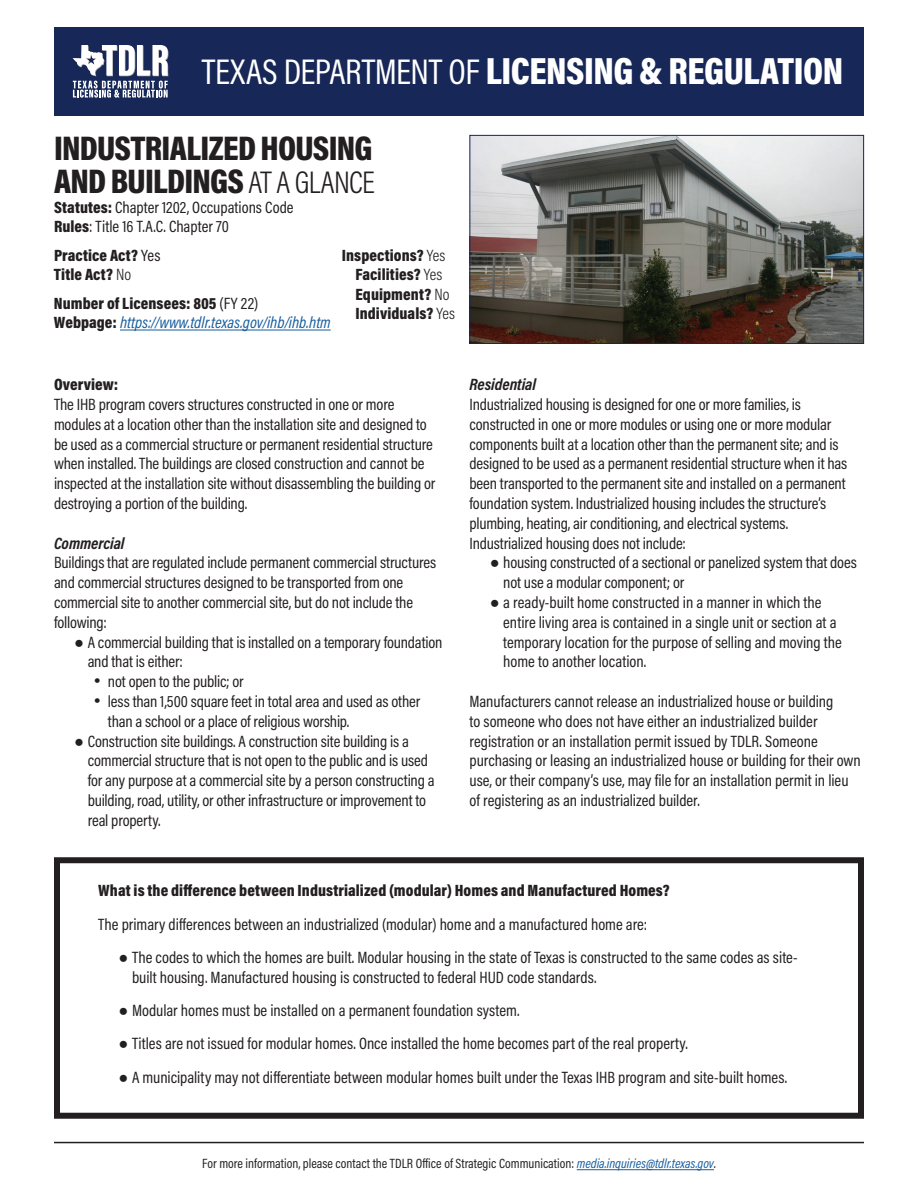
<style>
.page{position:relative;width:918px;height:1188px;background:#fff}
.page>*{position:absolute;margin:0;border:0;box-sizing:border-box;transform-origin:0 0}
.t1{font:900 38.25px "Acumin Pro Cond";letter-spacing:-.015em;color:#fff}
.t2{font:900 34.5px/33px "Acumin Pro Cond";letter-spacing:-.025em;color:#231f20}
.t3{font:16.5px/19.8px "Acumin Pro Cond";letter-spacing:-.005em;color:#231f20}
.t4{font:900 16.5px/19.5px "Acumin Pro Cond";letter-spacing:.005em;color:#231f20}
.t5{font:italic 16.5px/19.5px "Acumin Pro Cond";color:#175d9e}
.t6{font:italic 700 16.5px "Acumin Pro Cond";letter-spacing:-.005em;color:#231f20}
.t7{font:13.5px "Acumin Pro Cond";color:#231f20}
.s1{font-weight:400;font-size:36px}
.s2{font-weight:300;font-size:31.5px}
.s3{font-weight:900}
.s4{font-weight:400}
.s5{font-weight:300}
.s6{font-weight:900;font-style:normal;color:#231f20}
.s7{font-style:normal;color:#231f20}
.s8{font-family:"Impact"}
.s9{font-style:italic;color:#175d9e}
</style>
<div class="page">
<div style="left:54px;top:27px;width:810px;height:89px;background:#172757"></div>
<hr style="left:120px;top:330px;width:211px;height:1px;background:#175d9e">
<hr style="left:54px;top:1142px;width:810px;height:1px;background:#231f20">
<svg style="left:73px;top:45px;width:95px;height:53px"></svg>
<div style="left:54px;top:857px;width:810px;height:262px;border:6px solid #231f20"></div>
<img style="left:472px;top:137px;width:390px;height:205px">
<div style="left:470px;top:135px;width:394px;height:209px;border:1px solid #172757"></div>
<hr style="left:577px;top:1169px;width:137px;height:1px;background:#175d9e">
<h1 class="t1" style="left:202px;top:46px;width:643px"><span class="s1">TEXAS DEPARTMENT OF</span> LICENSING &amp; REGULATION</h1>
<h2 class="t2" style="left:54px;top:131px;width:322px">INDUSTRIALIZED HOUSING<br>AND BUILDINGS <span class="s2">AT A GLANCE</span></h2>
<p class="t3" style="left:54px;top:197px;width:241px"><span class="s3">Statutes:</span> Chapter 1202, Occupations Code<br><span class="s3">Rules</span>: Title 16 T.A.C. Chapter 70</p>
<p class="t4" style="left:54px;top:245px;width:108px">Practice Act? <span class="s4">Yes<br></span>Title Act? <span class="s5">No</span></p>
<p class="t5" style="left:54px;top:293px;width:278px"><span class="s6">Number of Licensees: 805</span> <span class="s7">(FY 22)<br></span><span class="s6">Webpage:</span> https://www.tdlr.texas.gov/ihb/ihb.htm</p>
<p class="t4" style="left:355px;top:245px;width:101px;text-indent:-13px">Inspections? <span class="s5">Yes<br></span>Facilities? <span class="s5">Yes<br></span>Equipment? <span class="s5">No<br></span>Individuals? <span class="s5">Yes</span></p>
<p class="t4" style="left:54px;top:374px;width:66px">Overview:</p>
<p class="t3" style="left:54px;top:394px;width:383px">The IHB program covers structures constructed in one or more modules at a location other than the installation site and designed to be used as a commercial structure or permanent residential structure when installed. The buildings are closed construction and cannot be inspected at the installation site without disassembling the building or destroying a portion of the building.</p>
<p class="t6" style="left:54px;top:532px;width:72px">Commercial</p>
<p class="t3" style="left:54px;top:552px;width:384px">Buildings that are regulated include permanent commercial structures and commercial structures designed to be transported from one commercial site to another commercial site, but do not include the following:</p>
<p class="t3" style="left:88px;top:632px;width:356px;text-indent:-13px"><span class="s8">●</span> A commercial building that is installed on a temporary foundation and that is either:</p>
<p class="t3" style="left:94px;top:671px;width:151px"><span class="s8">•</span> not open to the public; or</p>
<p class="t3" style="left:108px;top:691px;width:314px;text-indent:-13px"><span class="s8">•</span> less than 1,500 square feet in total area and used as other than a school or a place of religious worship.</p>
<p class="t3" style="left:88px;top:731px;width:348px;text-indent:-13px"><span class="s8">●</span> Construction site buildings. A construction site building is a commercial structure that is not open to the public and is used for any purpose at a commercial site by a person constructing a building, road, utility, or other infrastructure or improvement to real property.</p>
<p class="t6" style="left:470px;top:374px;width:68px">Residential</p>
<p class="t3" style="left:470px;top:394px;width:379px">Industrialized housing is designed for one or more families, is constructed in one or more modules or using one or more modular components built at a location other than the permanent site; and is designed to be used as a permanent residential structure when it has been transported to the permanent site and installed on a permanent foundation system. Industrialized housing includes the structure’s plumbing, heating, air conditioning, and electrical systems.<br>Industrialized housing does not include:</p>
<p class="t3" style="left:503px;top:552px;width:355px;text-indent:-13px"><span class="s8">●</span> housing constructed of a sectional or panelized system that does not use a modular component; or</p>
<p class="t3" style="left:503px;top:592px;width:340px;text-indent:-13px"><span class="s8">●</span> a ready-built home constructed in a manner in which the entire living area is contained in a single unit or section at a temporary location for the purpose of selling and moving the home to another location.</p>
<p class="t3" style="left:470px;top:691px;width:393px">Manufacturers cannot release an industrialized house or building<br>to someone who does not have either an industrialized builder registration or an installation permit issued by TDLR. Someone purchasing or leasing an industrialized house or building for their own use, or their company’s use, may file for an installation permit in lieu of registering as an industrialized builder.</p>
<p class="t4" style="left:98px;top:881px;width:573px">What is the difference between Industrialized (modular) Homes and Manufactured Homes?</p>
<p class="t3" style="left:98px;top:914px;width:550px">The primary differences between an industrialized (modular) home and a manufactured home are:</p>
<p class="t3" style="left:132px;top:947px;width:667px;text-indent:-13px"><span class="s8">●</span> The codes to which the homes are built. Modular housing in the state of Texas is constructed to the same codes as site&shy;built housing. Manufactured housing is constructed to federal HUD code standards.</p>
<p class="t3" style="left:119px;top:1000px;width:403px"><span class="s8">●</span> Modular homes must be installed on a permanent foundation system.</p>
<p class="t3" style="left:119px;top:1033px;width:571px"><span class="s8">●</span> Titles are not issued for modular homes. Once installed the home becomes part of the real property.</p>
<p class="t3" style="left:119px;top:1067px;width:670px"><span class="s8">●</span> A municipality may not differentiate between modular homes built under the Texas IHB program and site-built homes.</p>
<p class="t7" style="left:202px;top:1155px;width:515px">For more information, please contact the TDLR Office of Strategic Communication: <span class="s9">media.inquiries@tdlr.texas.gov</span>.</p>
</div>
